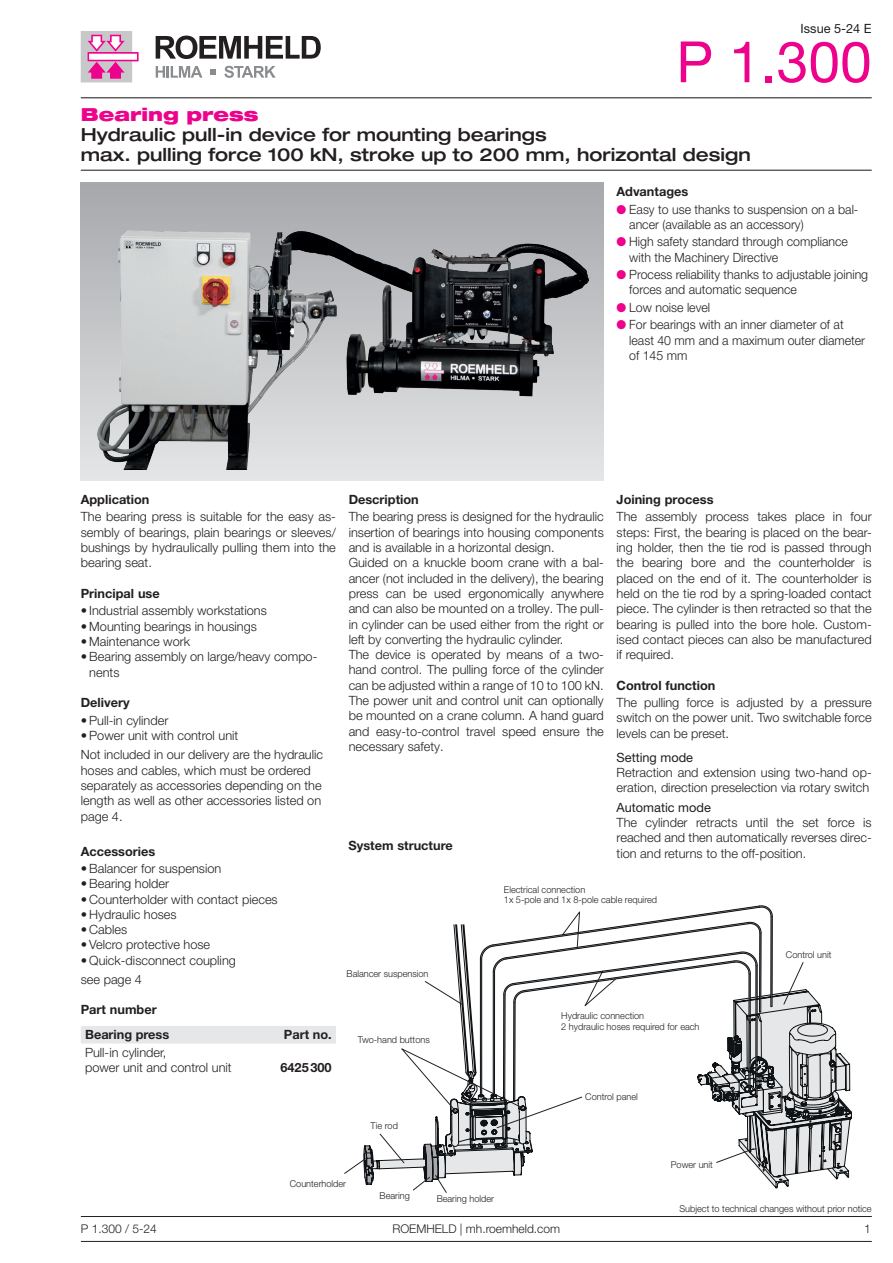
<style>
.page{position:relative;width:893px;height:1263px;background:#fff}
.page>*{position:absolute;margin:0;border:0;box-sizing:border-box;transform-origin:0 0}
.t1{font:57px "Helvetica Neue LT Pro";color:#ed028c}
.t2{font:500 expanded 18px/20.2px "Helvetica Neue LT Pro";color:#231f20}
.t3{font:900 expanded 18px "Helvetica Neue LT Pro";color:#ed028c}
.t4{font:300 12.75px/15.3px "Helvetica Neue LT Pro";color:#231f20}
.t5{font:700 12.75px "Helvetica Neue LT Pro";color:#231f20}
.t6{font:12.75px "Helvetica Neue LT Pro";color:#231f20}
.t7{font:300 12px "Helvetica Neue LT Pro";color:#231f20}
.t8{font:300 9.45px/10.5px "Helvetica Neue LT Pro";color:#231f20}
.s1{color:#ed028c}
</style>
<div class="page">
<svg style="left:156px;top:36px;width:165px;height:23px"></svg>
<svg style="left:156px;top:66px;width:46px;height:12px"></svg>
<svg style="left:224px;top:66px;width:52px;height:12px"></svg>
<svg style="left:210px;top:69px;width:6px;height:6px"></svg>
<svg style="left:81px;top:31px;width:58px;height:51px"></svg>
<hr style="left:81px;top:170px;width:791px;height:1px;background:#231f20">
<hr style="left:81px;top:97px;width:791px;height:1px;background:#231f20">
<div style="left:81px;top:183px;width:523px;height:297px;background:linear-gradient(to bottom,#a7a8ac,#e4e5e7)"></div>
<img style="left:85px;top:169px;width:504px;height:301px">
<hr style="left:81px;top:1241px;width:791px;height:1px;background:#231f20">
<hr style="left:81px;top:1216px;width:791px;height:1px;background:#231f20">
<svg style="left:344px;top:905px;width:508px;height:288px"></svg>
<div style="left:81px;top:1026px;width:255px;height:17px;background:#e6e7e9"></div>
<p class="t6" style="left:801px;top:20px;width:73px">Issue 5-24 E</p>
<h1 class="t1" style="left:676px;top:27px;width:197px">P 1.300</h1>
<h2 class="t3" style="left:81px;top:102px;width:179px">Bearing press</h2>
<h2 class="t2" style="left:81px;top:124px;width:671px">Hydraulic pull-in device for mounting bearings<br>max. pulling force 100 kN, stroke up to 200 mm, horizontal design</h2>
<p class="t5" style="left:616px;top:184px;width:73px">Advantages</p>
<p class="t4" style="left:629px;top:201px;width:231px;text-indent:-13px"><span class="s1">●</span> Easy to use thanks to suspension on a bal&shy;ancer (available as an accessory)</p>
<p class="t4" style="left:629px;top:234px;width:220px;text-indent:-13px"><span class="s1">●</span> High safety standard through compliance with the Machinery Directive</p>
<p class="t4" style="left:629px;top:267px;width:240px;text-indent:-13px"><span class="s1">●</span> Process reliability thanks to adjustable joining forces and automatic sequence</p>
<p class="t4" style="left:616px;top:299px;width:95px"><span class="s1">●</span> Low noise level</p>
<p class="t4" style="left:629px;top:317px;width:237px;text-indent:-13px"><span class="s1">●</span> For bearings with an inner diameter of at least 40 mm and a maximum outer diameter of 145 mm</p>
<p class="t5" style="left:81px;top:492px;width:70px">Application</p>
<p class="t4" style="left:81px;top:509px;width:257px;text-align:justify">The bearing press is suitable for the easy as&shy;sembly of bearings, plain bearings or sleeves/ bushings by hydraulically pulling them into the bearing seat.</p>
<p class="t5" style="left:81px;top:585px;width:80px">Principal use</p>
<p class="t4" style="left:81px;top:603px;width:188px">• Industrial assembly workstations</p>
<p class="t4" style="left:81px;top:618px;width:178px">• Mounting bearings in housings</p>
<p class="t4" style="left:81px;top:633px;width:111px">• Maintenance work</p>
<p class="t4" style="left:89px;top:649px;width:230px;text-indent:-9px">• Bearing assembly on large/heavy compo&shy;nents</p>
<p class="t5" style="left:81px;top:695px;width:50px">Delivery</p>
<p class="t4" style="left:81px;top:712px;width:89px">• Pull-in cylinder</p>
<p class="t4" style="left:81px;top:725px;width:244px;line-height:19.5px">• Power unit with control unit<br>Not included in our delivery are the hydraulic</p>
<p class="t4" style="left:81px;top:762px;width:242px">hoses and cables, which must be ordered separately as accessories depending on the length as well as other accessories listed on page 4.</p>
<p class="t5" style="left:81px;top:843px;width:76px">Accessories</p>
<p class="t4" style="left:81px;top:860px;width:142px">• Balancer for suspension</p>
<p class="t4" style="left:81px;top:876px;width:90px">• Bearing holder</p>
<p class="t4" style="left:81px;top:891px;width:198px">• Counterholder with contact pieces</p>
<p class="t4" style="left:81px;top:906px;width:97px">• Hydraulic hoses</p>
<p class="t4" style="left:81px;top:922px;width:48px">• Cables</p>
<p class="t4" style="left:81px;top:937px;width:131px">• Velcro protective hose</p>
<p class="t4" style="left:81px;top:950px;width:157px;line-height:19.5px">• Quick-disconnect coupling see page 4</p>
<p class="t5" style="left:81px;top:1001px;width:77px">Part number</p>
<p class="t5" style="left:85px;top:1027px;width:86px">Bearing press</p>
<p class="t5" style="left:284px;top:1027px;width:49px">Part no.</p>
<p class="t4" style="left:85px;top:1044px;width:148px">Pull-in cylinder,<br>power unit and control unit</p>
<p class="t5" style="left:280px;top:1060px;width:53px">6425300</p>
<p class="t5" style="left:349px;top:492px;width:72px">Description</p>
<p class="t4" style="left:349px;top:509px;width:257px">The bearing press is designed for the hydraulic insertion of bearings into housing components and is available in a horizontal design.<br>Guided on a knuckle boom crane with a bal&shy;ancer (not included in the delivery), the bearing press can be used ergonomically anywhere and can also be mounted on a trolley. The pull&shy;in cylinder can be used either from the right or left by converting the hydraulic cylinder.<br>The device is operated by means of a two&shy;hand control. The pulling force of the cylinder can be adjusted within a range of 10 to 100 kN.<br>The power unit and control unit can optionally be mounted on a crane column. A hand guard and easy-to-control travel speed ensure the necessary safety.</p>
<p class="t5" style="left:348px;top:838px;width:106px">System structure</p>
<p class="t5" style="left:617px;top:492px;width:98px">Joining process</p>
<p class="t4" style="left:617px;top:509px;width:257px;text-align:justify">The assembly process takes place in four steps: First, the bearing is placed on the bear&shy;ing holder, then the tie rod is passed through the bearing bore and the counterholder is placed on the end of it. The counterholder is held on the tie rod by a spring-loaded contact piece. The cylinder is then retracted so that the bearing is pulled into the bore hole. Custom&shy;ised contact pieces can also be manufactured if required.</p>
<p class="t5" style="left:617px;top:677px;width:100px">Control function</p>
<p class="t4" style="left:617px;top:695px;width:257px;text-align:justify">The pulling force is adjusted by a pressure switch on the power unit. Two switchable force levels can be preset.</p>
<p class="t6" style="left:617px;top:749px;width:78px">Setting mode</p>
<p class="t4" style="left:617px;top:764px;width:257px">Retraction and extension using two-hand op&shy;eration, direction preselection via rotary switch</p>
<p class="t6" style="left:617px;top:799px;width:96px">Automatic mode</p>
<p class="t4" style="left:617px;top:814px;width:257px;text-align:justify">The cylinder retracts until the set force is reached and then automatically reverses direc&shy;tion and returns to the off-position.</p>
<p class="t8" style="left:347px;top:968px;width:84px">Balancer suspension</p>
<p class="t8" style="left:358px;top:1034px;width:73px">Two-hand buttons</p>
<p class="t8" style="left:371px;top:1120px;width:29px">Tie rod</p>
<p class="t8" style="left:504px;top:884px;width:155px">Electrical connection<br>1x 5-pole and 1x 8-pole cable required</p>
<p class="t8" style="left:561px;top:1010px;width:140px">Hydraulic connection<br>2 hydraulic hoses required for each</p>
<p class="t8" style="left:585px;top:1091px;width:54px">Control panel</p>
<p class="t8" style="left:786px;top:949px;width:47px">Control unit</p>
<p class="t8" style="left:671px;top:1159px;width:44px">Power unit</p>
<p class="t8" style="left:290px;top:1178px;width:58px">Counterholder</p>
<p class="t8" style="left:380px;top:1190px;width:32px">Bearing</p>
<p class="t8" style="left:437px;top:1193px;width:59px">Bearing holder</p>
<p class="t8" style="left:679px;top:1203px;width:194px">Subject to technical changes without prior notice</p>
<p class="t7" style="left:81px;top:1221px;width:78px">P 1.300 / 5-24</p>
<p class="t7" style="left:392px;top:1221px;width:169px">ROEMHELD | mh.roemheld.com</p>
<p class="t7" style="left:864px;top:1221px;width:8px">1</p>
</div>
